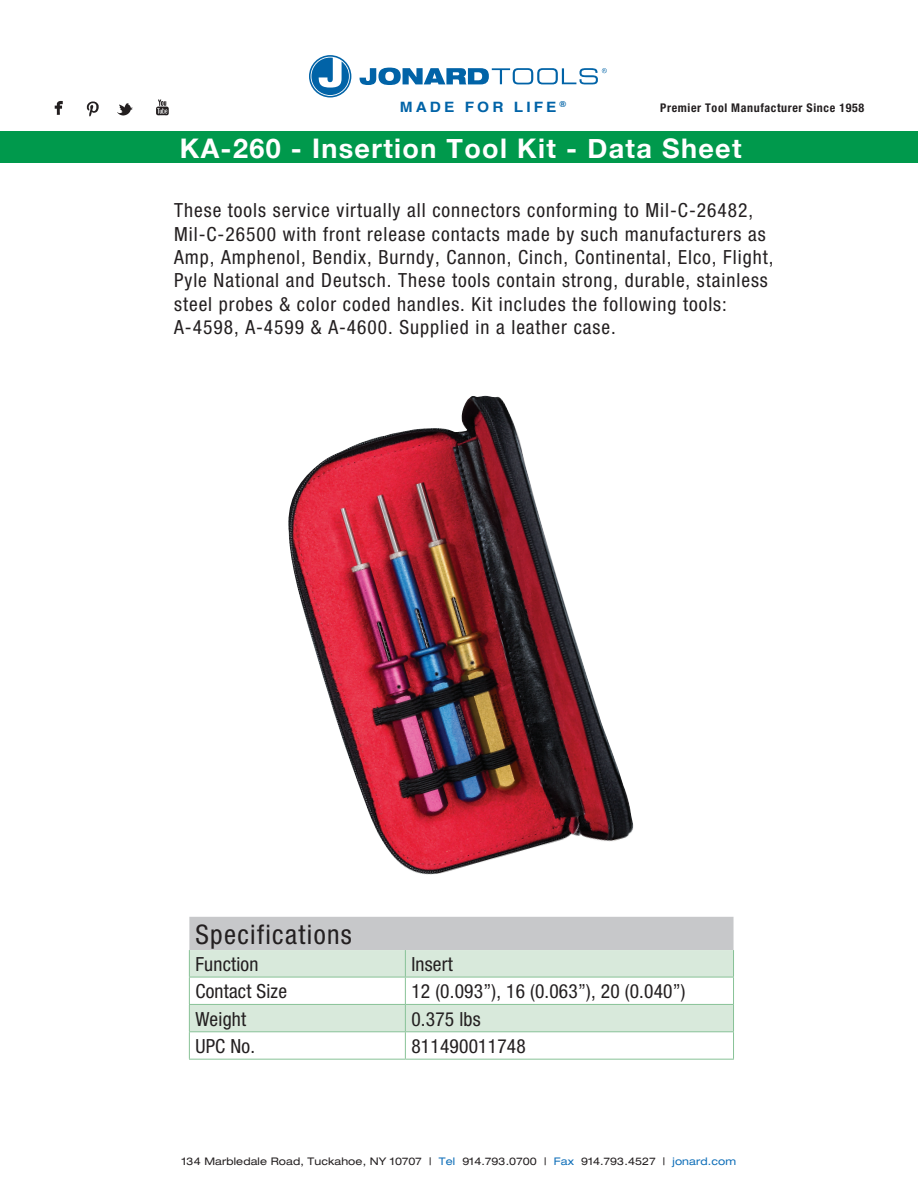
<style>
.page{position:relative;width:918px;height:1188px;background:#fff}
.page>*{position:absolute;margin:0;border:0;box-sizing:border-box;transform-origin:0 0}
.t1{font:700 27px "Helvetica Neue";letter-spacing:.05em;color:#fff}
.t2{font:condensed 27px "Helvetica Neue";letter-spacing:.05em;color:#231f20}
.t3{font:condensed 19.5px/23.4px "Helvetica Neue";letter-spacing:.05em;color:#231f20}
.t4{font:condensed 19.5px "Helvetica Neue";letter-spacing:.01em;color:#231f20}
.t5{font:700 14.25px "Helvetica";letter-spacing:.2em;color:#0163a7;scale:1.08 1}
.t6{font:700 condensed 12px "Helvetica Neue";letter-spacing:.05em;color:#231f20}
.t7{font:expanded 10.5px "Helvetica Neue";letter-spacing:.01em;color:#231f20}
.s1{color:#0e6eb8}
</style>
<div class="page">
<svg style="left:360px;top:68px;width:247px;height:17px"></svg>
<svg style="left:309px;top:55px;width:42px;height:43px"></svg>
<img style="left:54px;top:99px;width:115px;height:18px">
<div style="left:0;top:131px;width:918px;height:32px;background:#00994c"></div>
<img style="left:288px;top:395px;width:346px;height:480px">
<svg style="left:189px;top:917px;width:545px;height:142px"></svg>
<hr style="left:189px;top:1059px;width:216px;height:1px;background:#88c297">
<hr style="left:405px;top:1059px;width:329px;height:1px;background:#88c297">
<p class="t5" style="left:400px;top:95px;width:155px">MADE FOR LIFE <sup>®</sup></p>
<p class="t6" style="left:660px;top:101px;width:205px">Premier Tool Manufacturer Since 1958</p>
<h1 class="t1" style="left:180px;top:127px;width:563px">KA-260 - Insertion Tool Kit - Data Sheet</h1>
<p class="t3" style="left:174px;top:198px;width:601px">These tools service virtually all connectors conforming to Mil-C-26482, Mil-C-26500 with front release contacts made by such manufacturers as Amp, Amphenol, Bendix, Burndy, Cannon, Cinch, Continental, Elco, Flight, Pyle National and Deutsch. These tools contain strong, durable, stainless steel probes &amp; color coded handles. Kit includes the following tools:<br>A-4598, A-4599 &amp; A-4600. Supplied in a leather case.</p>
<h1 class="t2" style="left:195px;top:919px;width:158px">Specifications</h1>
<p class="t4" style="left:195px;top:953px;width:65px">Function</p>
<p class="t3" style="left:411px;top:952px;width:43px">Insert</p>
<p class="t4" style="left:195px;top:980px;width:93px">Contact Size</p>
<p class="t4" style="left:411px;top:980px;width:276px">12 (0.093”), 16 (0.063”), 20 (0.040”)</p>
<p class="t3" style="left:195px;top:1007px;width:52px">Weight</p>
<p class="t3" style="left:411px;top:1007px;width:71px">0.375 lbs</p>
<p class="t3" style="left:195px;top:1034px;width:61px">UPC No.</p>
<p class="t4" style="left:411px;top:1035px;width:116px">811490011748</p>
<p class="t7" style="left:182px;top:1154px;width:556px">134 Marbledale Road, Tuckahoe, NY 10707 | <span class="s1">Tel</span> 914.793.0700 | <span class="s1">Fax</span> 914.793.4527 | <span class="s1">jonard.com</span></p>
</div>
